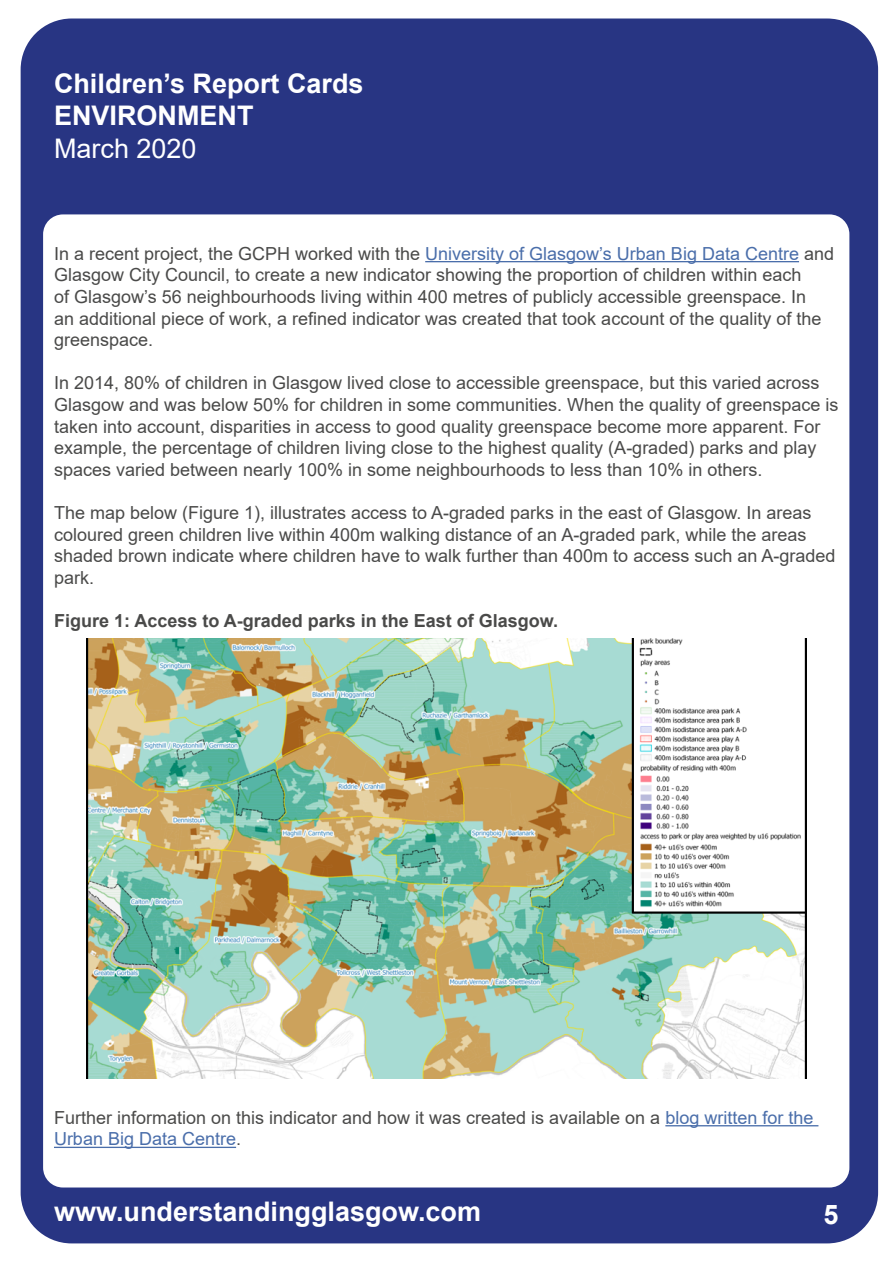
<style>
.page{position:relative;width:893px;height:1263px;background:#fff}
.page>*{position:absolute;margin:0;border:0;box-sizing:border-box;transform-origin:0 0}
.t1{font:700 27px/32.4px "Arial";color:#fff}
.t2{font:27px "Arial";color:#fff}
.t3{font:18px/21.6px "Arial";color:#4a4a49}
.t4{font:700 18px "Arial";color:#4a4a49}
.s1{color:#4a6eaa}
</style>
<div class="page">
<div style="left:21px;top:19px;width:857px;height:1224px;background:#283583;border-radius:51px"></div>
<div style="left:43px;top:214px;width:806px;height:973px;background:#fff;border-radius:20px"></div>
<hr style="left:425px;top:261px;width:374px;height:1px;background:#4a6eaa">
<hr style="left:665px;top:1125px;width:153px;height:1px;background:#4a6eaa">
<hr style="left:54px;top:1147px;width:182px;height:1px;background:#4a6eaa">
<img style="left:86px;top:638px;width:720px;height:440px">
<h1 class="t1" style="left:54px;top:68px;width:311px">Children’s Report Cards<br>ENVIRONMENT</h1>
<h1 class="t2" style="left:54px;top:130px;width:144px">March 2020</h1>
<p class="t3" style="left:54px;top:242px;width:782px">In a recent project, the GCPH worked with the <span class="s1">University of Glasgow’s Urban Big Data Centre</span> and Glasgow City Council, to create a new indicator showing the proportion of children within each<br>of Glasgow’s 56 neighbourhoods living within 400 metres of publicly accessible greenspace. In<br>an additional piece of work, a refined indicator was created that took account of the quality of the greenspace.</p>
<p class="t3" style="left:54px;top:372px;width:786px">In 2014, 80% of children in Glasgow lived close to accessible greenspace, but this varied across Glasgow and was below 50% for children in some communities. When the quality of greenspace is taken into account, disparities in access to good quality greenspace become more apparent. For example, the percentage of children living close to the highest quality (A-graded) parks and play spaces varied between nearly 100% in some neighbourhoods to less than 10% in others.</p>
<p class="t3" style="left:54px;top:502px;width:783px">The map below (Figure 1), illustrates access to A-graded parks in the east of Glasgow. In areas coloured green children live within 400m walking distance of an A-graded park, while the areas shaded brown indicate where children have to walk further than 400m to access such an A-graded park.</p>
<p class="t4" style="left:54px;top:608px;width:506px">Figure 1: Access to A-graded parks in the East of Glasgow.</p>
<p class="t3" style="left:54px;top:1106px;width:761px">Further information on this indicator and how it was created is available on a <span class="s1">blog written for the<br>Urban Big Data Centre</span>.</p>
<h1 class="t1" style="left:54px;top:1195px;width:429px">www.understandingglasgow.com</h1>
<h1 class="t1" style="left:824px;top:1199px;width:17px">5</h1>
</div>
